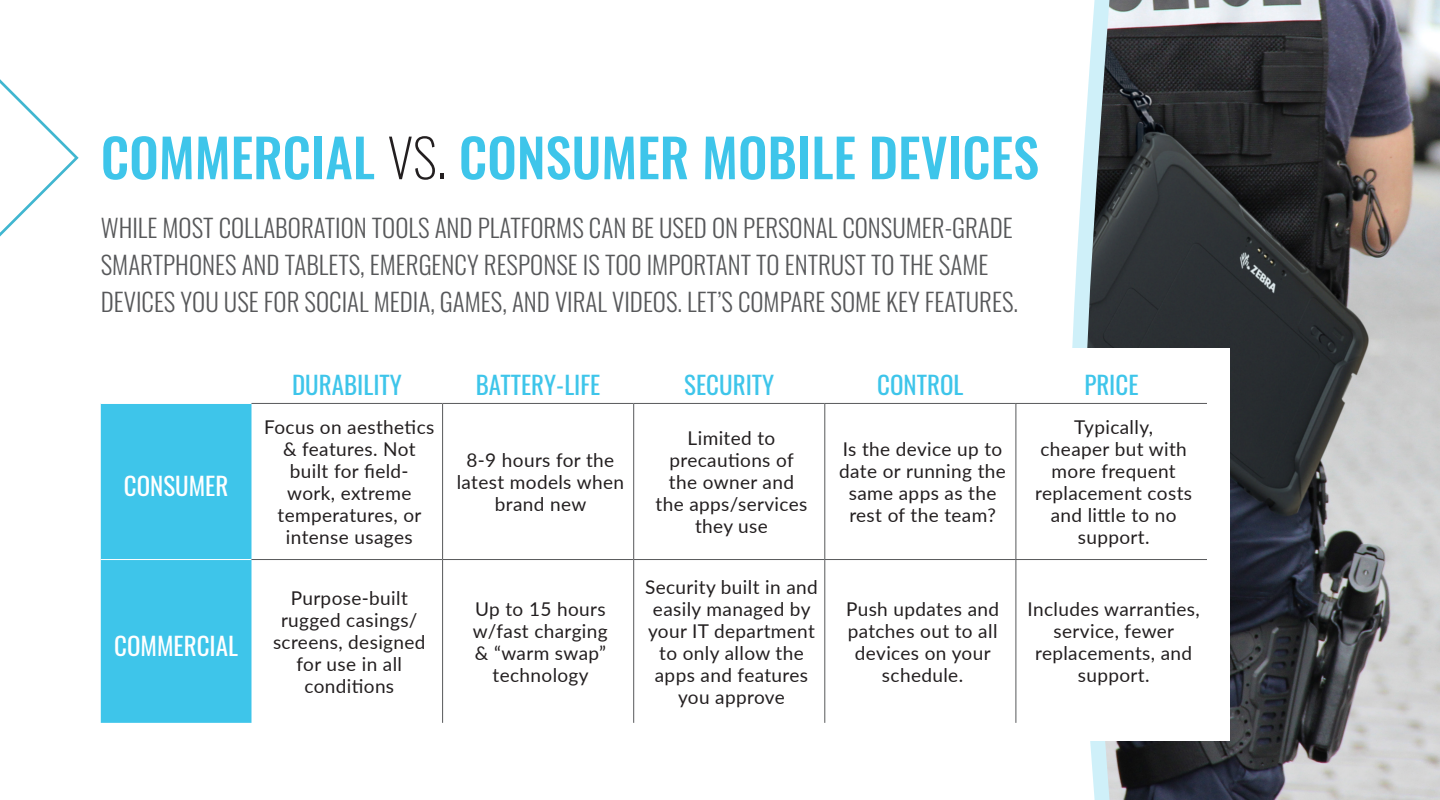
<style>
.page{position:relative;width:1440px;height:800px;background:#fff}
.page>*{position:absolute;margin:0;border:0;box-sizing:border-box;transform-origin:0 0}
.t1{font:500 52.6px "Oswald";color:#3ec5ea}
.t2{font:300 25px/37px "Oswald";color:#57585a}
.t3{font:25px "Oswald";color:#3ec5ea}
.t4{font:25px "Oswald";color:#fff}
.t5{font:19px/22px "Lato";letter-spacing:.02em;color:#231f20;text-align:center}
.s1{font-weight:200;color:#231f20}
</style>
<div class="page">
<svg style="left:0;top:79px;width:79px;height:158px"></svg>
<svg style="left:1072px;top:122px;width:14px;height:226px;fill:#d0f1f9"></svg>
<img style="left:1086px;top:0;width:354px;height:800px">
<div style="left:1010px;top:348px;width:220px;height:393px;background:#fff"></div>
<div style="left:101px;top:404px;width:151px;height:319px;background:#3ec5ea"></div>
<hr style="left:101px;top:559px;width:151px;height:1px;background:#fff">
<hr style="left:252px;top:403px;width:191px;height:1px;background:#57585a">
<hr style="left:443px;top:403px;width:191px;height:1px;background:#57585a">
<hr style="left:442px;top:404px;width:1px;height:155px;background:#57585a">
<hr style="left:634px;top:403px;width:191px;height:1px;background:#57585a">
<hr style="left:633px;top:404px;width:1px;height:155px;background:#57585a">
<hr style="left:825px;top:403px;width:191px;height:1px;background:#57585a">
<hr style="left:824px;top:404px;width:1px;height:155px;background:#57585a">
<hr style="left:1016px;top:403px;width:191px;height:1px;background:#57585a">
<hr style="left:1015px;top:404px;width:1px;height:155px;background:#57585a">
<hr style="left:252px;top:559px;width:191px;height:1px;background:#57585a">
<hr style="left:443px;top:559px;width:191px;height:1px;background:#57585a">
<hr style="left:442px;top:560px;width:1px;height:163px;background:#57585a">
<hr style="left:634px;top:559px;width:191px;height:1px;background:#57585a">
<hr style="left:633px;top:560px;width:1px;height:163px;background:#57585a">
<hr style="left:825px;top:559px;width:191px;height:1px;background:#57585a">
<hr style="left:824px;top:560px;width:1px;height:163px;background:#57585a">
<hr style="left:1016px;top:559px;width:191px;height:1px;background:#57585a">
<hr style="left:1015px;top:560px;width:1px;height:163px;background:#57585a">
<p class="t1" style="left:101px;top:130px;width:940px">COMMERCIAL <span class="s1">VS.</span> CONSUMER MOBILE DEVICES</p>
<p class="t2" style="left:101px;top:206px;width:919px">WHILE MOST COLLABORATION TOOLS AND PLATFORMS CAN BE USED ON PERSONAL CONSUMER-GRADE<br>SMARTPHONES AND TABLETS, EMERGENCY RESPONSE IS TOO IMPORTANT TO ENTRUST TO THE SAME<br>DEVICES YOU USE FOR SOCIAL MEDIA, GAMES, AND VIRAL VIDEOS. LET’S COMPARE SOME KEY FEATURES.</p>
<p class="t4" style="left:124px;top:464px;width:106px">CONSUMER</p>
<p class="t4" style="left:114px;top:624px;width:125px">COMMERCIAL</p>
<p class="t3" style="left:292px;top:363px;width:111px">DURABILITY</p>
<p class="t3" style="left:476px;top:363px;width:126px">BATTERY-LIFE</p>
<p class="t3" style="left:684px;top:363px;width:91px">SECURITY</p>
<p class="t3" style="left:877px;top:363px;width:88px">CONTROL</p>
<p class="t3" style="left:1084px;top:363px;width:56px">PRICE</p>
<p class="t5" style="left:264px;top:415px;width:172px">Focus on aesthetics &amp; features. Not built for field&shy;work, extreme temperatures, or intense usages</p>
<p class="t5" style="left:457px;top:448px;width:169px">8-9 hours for the latest models when brand new</p>
<p class="t5" style="left:273px;top:586px;width:154px">Purpose-built rugged casings/ screens, designed for use in all conditions</p>
<p class="t5" style="left:473px;top:597px;width:136px">Up to 15 hours w/fast charging &amp; “warm swap” technology</p>
<p class="t5" style="left:656px;top:426px;width:153px">Limited to precautions of the owner and the apps/services they use</p>
<p class="t5" style="left:839px;top:437px;width:168px">Is the device up to date or running the same apps as the rest of the team?</p>
<p class="t5" style="left:1035px;top:415px;width:158px">Typically,<br>cheaper but with more frequent replacement costs and little to no support.</p>
<p class="t5" style="left:645px;top:575px;width:174px">Security built in and easily managed by your IT department to only allow the apps and features you approve</p>
<p class="t5" style="left:846px;top:597px;width:155px">Push updates and patches out to all devices on your schedule.</p>
<p class="t5" style="left:1028px;top:597px;width:174px">Includes warranties, service, fewer replacements, and support.</p>
</div>
